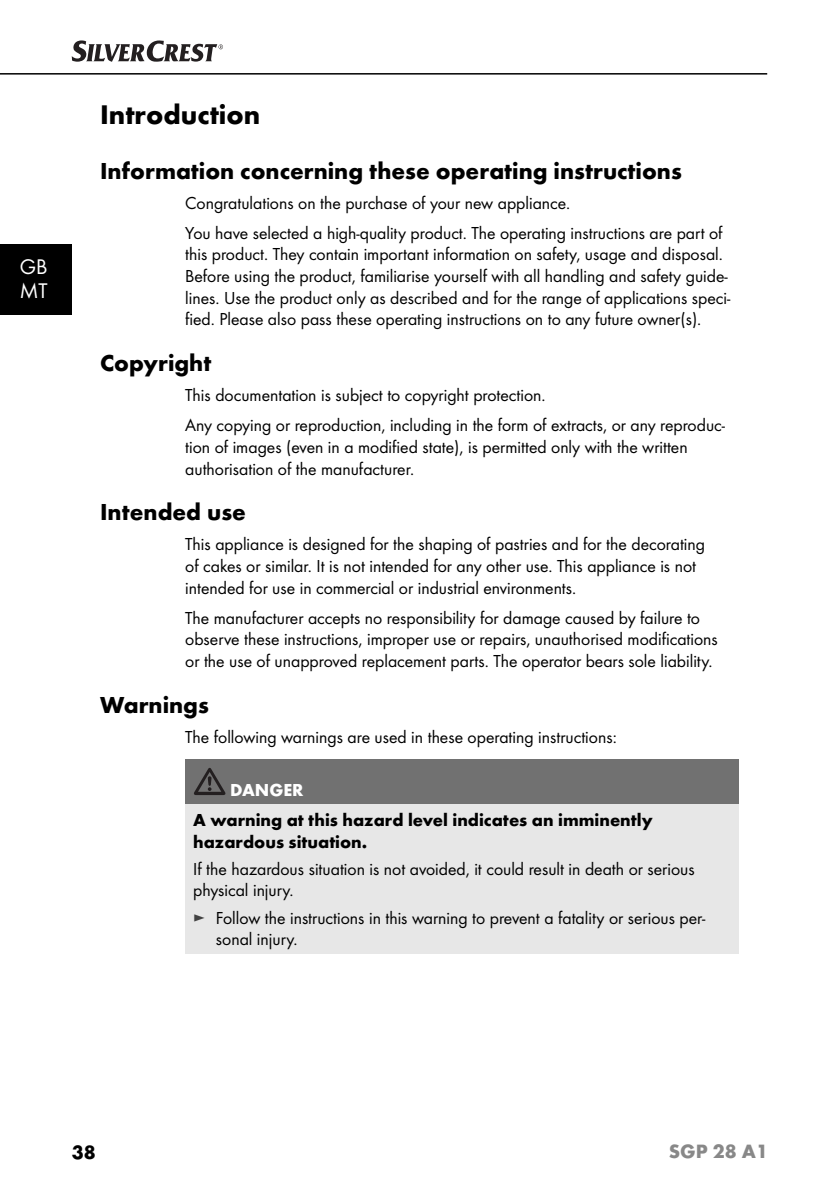
<style>
.page{position:relative;width:839px;height:1191px;background:#fff}
.page>*{position:absolute;margin:0;border:0;box-sizing:border-box;transform-origin:0 0}
.t1{font:700 28px "Futura";color:#000}
.t2{font:700 24px "Futura";color:#000}
.t3{font:22px/24px "Futura Boo";color:#fff}
.t4{font:700 20px "Futura";color:#888}
.t5{font:700 20px "Futura";color:#000}
.t6{font:18px/21.6px "Futura Boo";color:#000}
.t7{font:700 18px/21.6px "Futura";color:#000}
.t8{font:700 18px "Futura";color:#fff}
.s1{color:#424242}
</style>
<div class="page">
<hr style="left:0;top:73px;width:767px;height:2px;background:#000">
<svg style="left:72px;top:40px;width:151px;height:22px"></svg>
<div style="left:0;top:244px;width:72px;height:71px;background:#000"></div>
<div style="left:185px;top:759px;width:553px;height:45px;background:#717171"></div>
<div style="left:185px;top:804px;width:553px;height:149px;background:#e7e7e7"></div>
<svg style="left:194px;top:768px;width:31px;height:27px"></svg>
<p class="t3" style="left:20px;top:256px;width:29px">GB<br>MT</p>
<h1 class="t1" style="left:100px;top:104px;width:162px">Introduction</h1>
<h2 class="t2" style="left:100px;top:161px;width:583px">Information concerning these operating instructions</h2>
<p class="t6" style="left:185px;top:189px;width:539px;line-height:30.2px">Congratulations on the purchase of your new appliance.<br>You have selected a high-quality product. The operating instructions are part of</p>
<p class="t6" style="left:185px;top:245px;width:546px">this product. They contain important information on safety, usage and disposal.<br>Before using the product, familiarise yourself with all handling and safety guide&shy;lines. Use the product only as described and for the range of applications speci&shy;fied. Please also pass these operating instructions on to any future owner(s).</p>
<h2 class="t2" style="left:100px;top:354px;width:113px">Copyright</h2>
<p class="t6" style="left:185px;top:381px;width:541px;line-height:30.2px">This documentation is subject to copyright protection.<br>Any copying or reproduction, including in the form of extracts, or any reproduc-</p>
<p class="t6" style="left:185px;top:437px;width:504px">tion of images (even in a modified state), is permitted only with the written authorisation of the manufacturer.</p>
<h2 class="t2" style="left:100px;top:503px;width:147px">Intended use</h2>
<p class="t6" style="left:185px;top:534px;width:521px">This appliance is designed for the shaping of pastries and for the decorating of cakes or similar. It is not intended for any other use. This appliance is not intended for use in commercial or industrial environments.</p>
<p class="t6" style="left:185px;top:608px;width:534px">The manufacturer accepts no responsibility for damage caused by failure to observe these instructions, improper use or repairs, unauthorised modifications or the use of unapproved replacement parts. The operator bears sole liability.</p>
<h2 class="t2" style="left:100px;top:695px;width:110px">Warnings</h2>
<p class="t6" style="left:185px;top:727px;width:433px">The following warnings are used in these operating instructions:</p>
<p class="t8" style="left:230px;top:783px;width:75px">DANGER</p>
<p class="t7" style="left:193px;top:811px;width:461px">A warning at this hazard level indicates an imminently hazardous situation.</p>
<p class="t6" style="left:193px;top:859px;width:503px">If the hazardous situation is not avoided, it could result in death or serious physical injury.</p>
<p class="t6" style="left:216px;top:908px;width:491px;text-indent:-23px"><span class="s1">►</span> Follow the instructions in this warning to prevent a fatality or serious per&shy;sonal injury.</p>
<p class="t5" style="left:72px;top:1144px;width:26px">38</p>
<p class="t4" style="left:668px;top:1143px;width:101px">SGP 28 A1</p>
</div>
